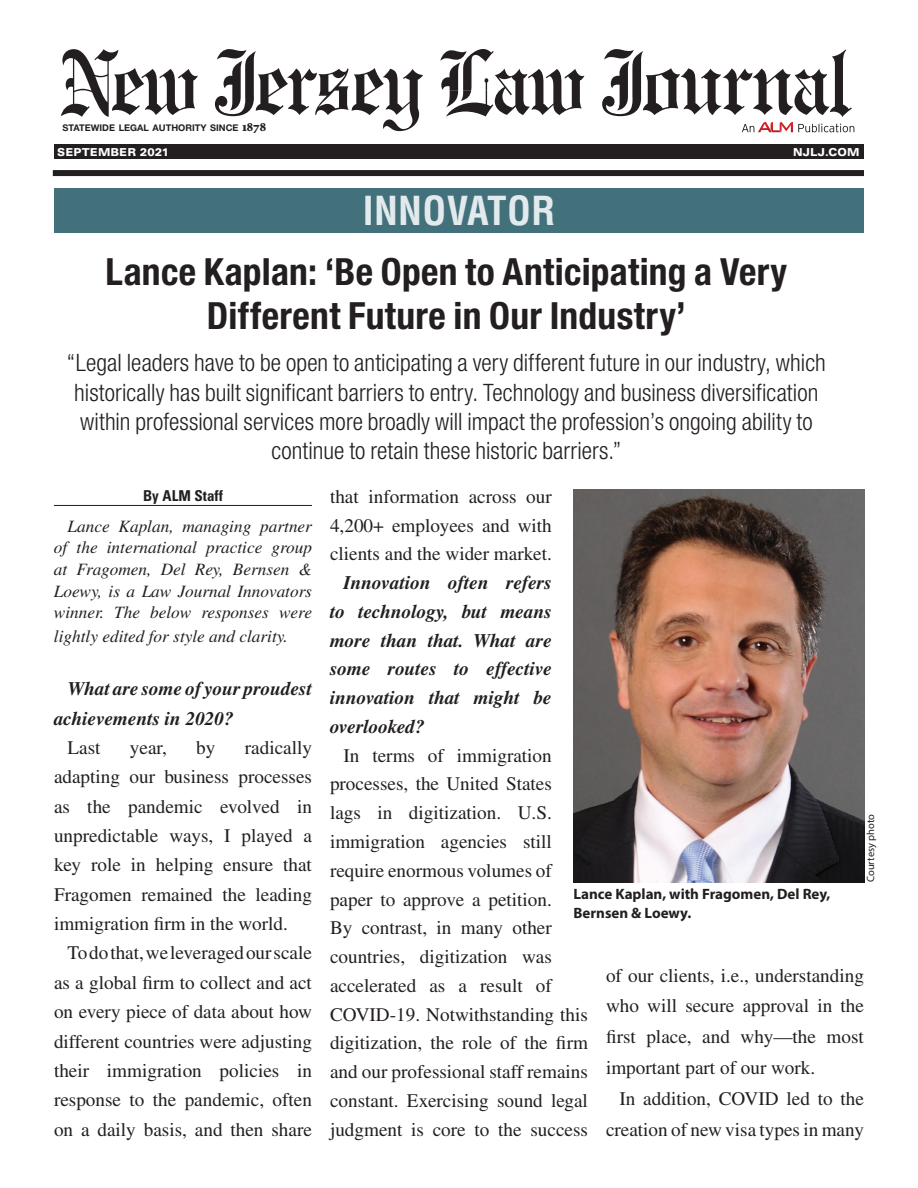
<style>
.page{position:relative;width:918px;height:1188px;background:#fff}
.page>*{position:absolute;margin:0;border:0;box-sizing:border-box;transform-origin:0 0}
.t1{font:700 condensed 39px "Helvetica LT Std";letter-spacing:.01em;color:#e2eaed}
.t2{font:700 condensed 37.5px/43.5px "Helvetica Neue LT Std";letter-spacing:.01em;color:#231f20;text-align:center}
.t3{font:300 condensed 24px/29.1px "Helvetica Neue LT Std";letter-spacing:.005em;color:#231f20;text-align:center}
.t4{font:19.2px/28.8px "Times LT Std";color:#231f20;text-align:justify}
.t5{font:italic 700 19.2px/28.8px "Times LT Std";color:#231f20}
.t6{font:italic 17.25px/21.6px "Times LT Std";color:#231f20;text-align:justify}
.t7{font:700 15px/18.8px "Myriad Pro";color:#231f20}
.t8{font:700 condensed 15px "Univers LT Std";color:#231f20}
.t9{font:900 expanded 10.95px "Univers LT Std";letter-spacing:.005em;color:#fff;scale:.9 1}
.t10{font:10.5px "Myriad Pro";color:#231f20}
.t11{font:700 9.15px "Helvetica Neue LT Std";color:#231f20}
.s1{font-family:"Minion Std";font-weight:900;font-size:13.2px}
</style>
<div class="page">
<div style="left:53px;top:170px;width:811px;height:6px;background:#231f20"></div>
<div style="left:54px;top:144px;width:810px;height:15px;background:#231f20"></div>
<svg style="left:61px;top:49px;width:137px;height:68px"></svg>
<svg style="left:215px;top:49px;width:208px;height:82px"></svg>
<svg style="left:440px;top:49px;width:144px;height:68px"></svg>
<svg style="left:602px;top:49px;width:252px;height:83px"></svg>
<div style="left:54px;top:188px;width:810px;height:45px;background:#43717b"></div>
<hr style="left:54px;top:505px;width:258px;height:1px;background:#231f20">
<img style="left:573px;top:489px;width:291px;height:393px">
<p class="t11" style="left:63px;top:122px;width:205px">STATEWIDE LEGAL AUTHORITY SINCE <span class="s1">1878</span></p>
<p class="t9" style="left:57px;top:146px;width:126px">SEPTEMBER 2021</p>
<p class="t9" style="left:793px;top:146px;width:75px">NJLJ.COM</p>
<h1 class="t1" style="left:363px;top:186px;width:194px">INNOVATOR</h1>
<h2 class="t2" style="left:106px;top:250px;width:683px">Lance Kaplan: ‘Be Open to Anticipating a Very<br>Different Future in Our Industry’</h2>
<p class="t3" style="left:67px;top:348px;width:760px">“Legal leaders have to be open to anticipating a very different future in our industry, which historically has built significant barriers to entry. Technology and business diversification within professional services more broadly will impact the profession’s ongoing ability to continue to retain these historic barriers.”</p>
<p class="t8" style="left:143px;top:486px;width:81px">By ALM Staff</p>
<p class="t6" style="left:54px;top:515px;width:260px;text-indent:14px">Lance Kaplan, managing partner of the international practice group at Fragomen, Del Rey, Bernsen &amp; Loewy, is a Law Journal Innovators winner. The below responses were</p>
<p class="t6" style="left:54px;top:625px;width:235px">lightly edited for style and clarity.</p>
<p class="t5" style="left:54px;top:674px;width:260px;line-height:29.4px;text-indent:13px">What are some of your proudest achievements in 2020?</p>
<p class="t4" style="left:67px;top:733px;width:35px">Last</p>
<p class="t4" style="left:130px;top:733px;width:39px">year,</p>
<p class="t4" style="left:196px;top:733px;width:21px">by</p>
<p class="t4" style="left:54px;top:733px;width:260px;line-height:29.4px;text-indent:191px">radically adapting our business processes as the pandemic evolved in unpredictable ways, I played a key role in helping ensure that Fragomen remained the leading immigration firm in the world.</p>
<p class="t4" style="left:54px;top:938px;width:260px;line-height:29.4px;text-indent:13px">To do that, we leveraged our scale as a global firm to collect and act on every piece of data about how different countries were adjusting their immigration policies in response to the pandemic, often on a daily basis, and then share</p>
<p class="t4" style="left:330px;top:482px;width:223px">that information across our 4,200+ employees and with clients and the wider market.</p>
<p class="t5" style="left:330px;top:568px;width:223px;text-align:justify;text-indent:13px">Innovation often refers to technology, but means more than that. What are some routes to effective innovation that might be overlooked?</p>
<p class="t4" style="left:330px;top:741px;width:260px;text-align:left;text-indent:13px">In terms of immigration processes, the United States<br>lags in digitization. U.S. immigration agencies still require enormous volumes of paper to approve a petition.<br>By contrast, in many other countries, digitization was accelerated as a result of<br>COVID-19. Notwithstanding this digitization, the role of the firm and our professional staff remains constant. Exercising sound legal judgment is core to the success</p>
<p class="t10" style="left:864px;top:882px;width:69px;rotate:-90deg">Courtesy photo</p>
<p class="t7" style="left:573px;top:884px;width:258px">Lance Kaplan, with Fragomen, Del Rey,<br>Bernsen &amp; Loewy.</p>
<p class="t4" style="left:606px;top:960px;width:259px;line-height:30.8px">of our clients, i.e., understanding who will secure approval in the first place, and why—the most important part of our work.</p>
<p class="t4" style="left:606px;top:1083px;width:260px;line-height:30.8px;text-align:right">In addition, COVID led to the creation of new visa types in many</p>
</div>
